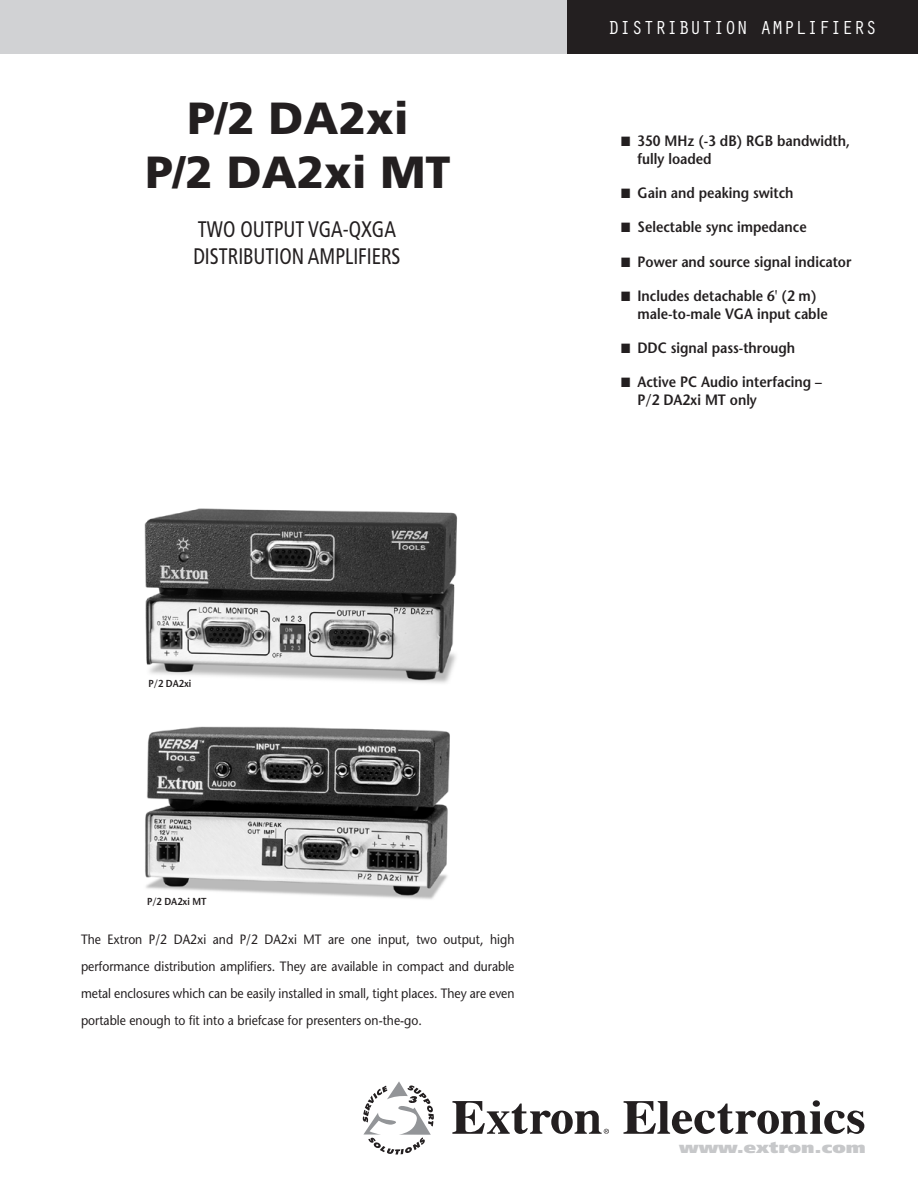
<style>
.page{position:relative;width:918px;height:1188px;background:#fff}
.page>*{position:absolute;margin:0;border:0;box-sizing:border-box;transform-origin:0 0}
.t1{font:900 45px/54px "Frutiger LT Std";color:#231f20;text-align:center}
.t2{font:condensed 22.5px/27px "Frutiger LT Std";color:#231f20;scale:.9 1}
.t3{font:19.5px "Orator Std";color:#fff}
.t4{font:900 15.75px "Frutiger LT Std";color:#c7c8ca;scale:1.24 1}
.t5{font:600 15px/18px "Stone Sans Std";color:#231f20;scale:.9 1}
.t6{font:500 13.5px/27px "Stone Sans Std";color:#231f20;text-align:justify;scale:.9 1}
.t7{font:600 10.2px "Stone Sans Std";color:#231f20;scale:.9 1}
</style>
<div class="page">
<svg style="left:452px;top:1101px;width:157px;height:33px"></svg>
<svg style="left:623px;top:1101px;width:241px;height:33px"></svg>
<svg style="left:363px;top:1081px;width:71px;height:74px"></svg>
<div style="left:0;top:0;width:581px;height:54px;background:#d1d2d4"></div>
<div style="left:567px;top:0;width:351px;height:54px;background:#231f20"></div>
<img style="left:144px;top:508px;width:314px;height:175px">
<img style="left:145px;top:726px;width:305px;height:173px">
<h1 class="t1" style="left:145px;top:92px;width:307px">P/2 DA2xi<br>P/2 DA2xi MT</h1>
<h2 class="t2" style="left:193px;top:216px;width:232px">TWO OUTPUT VGA-QXGA<br>DISTRIBUTION AMPLIFIERS</h2>
<h3 class="t3" style="left:608px;top:13px;width:271px">DISTRIBUTION AMPLIFIERS</h3>
<p class="t5" style="left:638px;top:132px;width:238px;text-indent:-16px">■ 350 MHz (-3 dB) RGB bandwidth, fully loaded</p>
<p class="t5" style="left:621px;top:184px;width:193px">■ Gain and peaking switch</p>
<p class="t5" style="left:621px;top:218px;width:208px">■ Selectable sync impedance</p>
<p class="t5" style="left:621px;top:252px;width:258px">■ Power and source signal indicator</p>
<p class="t5" style="left:638px;top:287px;width:213px;text-indent:-16px">■ Includes detachable 6' (2 m) male-to-male VGA input cable</p>
<p class="t5" style="left:621px;top:339px;width:195px">■ DDC signal pass-through</p>
<p class="t5" style="left:638px;top:373px;width:206px;text-indent:-16px">■ Active PC Audio interfacing –<br>P/2 DA2xi MT only</p>
<p class="t7" style="left:148px;top:677px;width:49px">P/2 DA2xi</p>
<p class="t7" style="left:147px;top:896px;width:68px">P/2 DA2xi MT</p>
<p class="t6" style="left:81px;top:926px;width:483px">The Extron P/2 DA2xi and P/2 DA2xi MT are one input, two output, high performance distribution amplifiers. They are available in compact and durable metal enclosures which can be easily installed in small, tight places. They are even portable enough to fit into a briefcase for presenters on-the-go.</p>
<p class="t4" style="left:679px;top:1137px;width:152px">www.extron.com</p>
</div>
